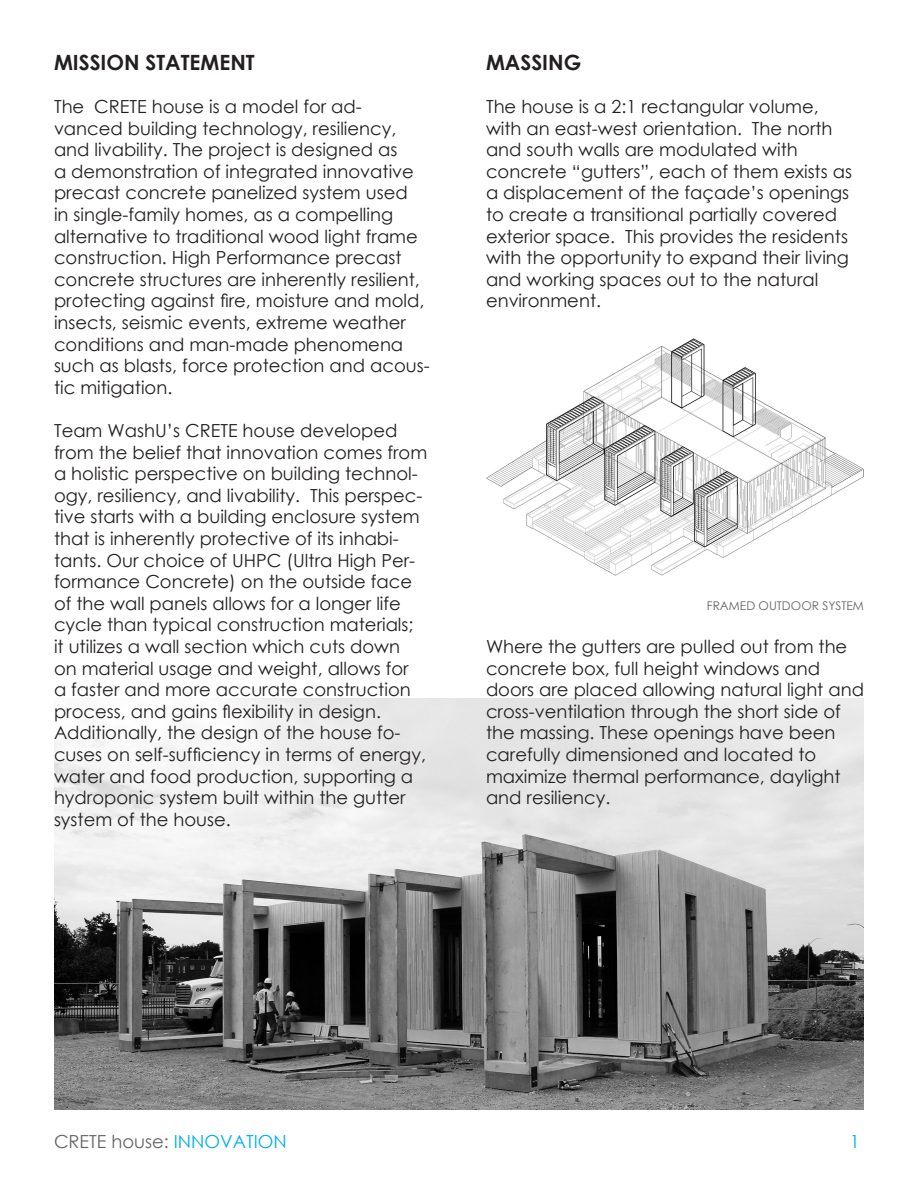
<style>
.page{position:relative;width:918px;height:1188px;background:#fff}
.page>*{position:absolute;margin:0;border:0;box-sizing:border-box;transform-origin:0 0}
.t1{font:700 21px "Century Gothic";color:#231f20}
.t2{font:18px/21.6px "Century Gothic";color:#231f20}
.t3{font:18px "Century Gothic";color:#646464}
.t4{font:18px "Century Gothic";color:#00aeef}
.t5{font:12px "Century Gothic";color:#646464}
.s1{color:#00aeef}
</style>
<div class="page">
<img style="left:486px;top:339px;width:378px;height:236px">
<img style="left:54px;top:698px;width:810px;height:412px">
<p class="t1" style="left:54px;top:46px;width:202px">MISSION STATEMENT</p>
<p class="t2" style="left:54px;top:95px;width:377px">The CRETE house is a model for ad&shy;vanced building technology, resiliency, and livability. The project is designed as<br>a demonstration of integrated innovative precast concrete panelized system used<br>in single-family homes, as a compelling alternative to traditional wood light frame construction. High Performance precast concrete structures are inherently resilient, protecting against fire, moisture and mold, insects, seismic events, extreme weather conditions and man-made phenomena such as blasts, force protection and acous&shy;tic mitigation.</p>
<p class="t2" style="left:54px;top:419px;width:375px">Team WashU’s CRETE house developed from the belief that innovation comes from a holistic perspective on building technol&shy;ogy, resiliency, and livability. This perspec&shy;tive starts with a building enclosure system that is inherently protective of its inhabi&shy;tants. Our choice of UHPC (Ultra High Per&shy;formance Concrete) on the outside face of the wall panels allows for a longer life cycle than typical construction materials; it utilizes a wall section which cuts down on material usage and weight, allows for<br>a faster and more accurate construction process, and gains flexibility in design.</p>
<p class="t2" style="left:54px;top:722px;width:374px">Additionally, the design of the house fo&shy;cuses on self-sufficiency in terms of energy, water and food production, supporting a hydroponic system built within the gutter system of the house.</p>
<p class="t1" style="left:486px;top:46px;width:97px">MASSING</p>
<p class="t2" style="left:486px;top:95px;width:368px">The house is a 2:1 rectangular volume, with an east-west orientation. The north and south walls are modulated with concrete “gutters”, each of them exists as a displacement of the façade’s openings to create a transitional partially covered exterior space. This provides the residents with the opportunity to expand their living and working spaces out to the natural environment.</p>
<p class="t5" style="left:707px;top:597px;width:159px">FRAMED OUTDOOR SYSTEM</p>
<p class="t2" style="left:486px;top:635px;width:380px">Where the gutters are pulled out from the concrete box, full height windows and doors are placed allowing natural light and cross-ventilation through the short side of the massing. These openings have been carefully dimensioned and located to maximize thermal performance, daylight and resiliency.</p>
<p class="t3" style="left:54px;top:1128px;width:234px">CRETE house: <span class="s1">INNOVATION</span></p>
<p class="t4" style="left:850px;top:1128px;width:11px">1</p>
</div>
